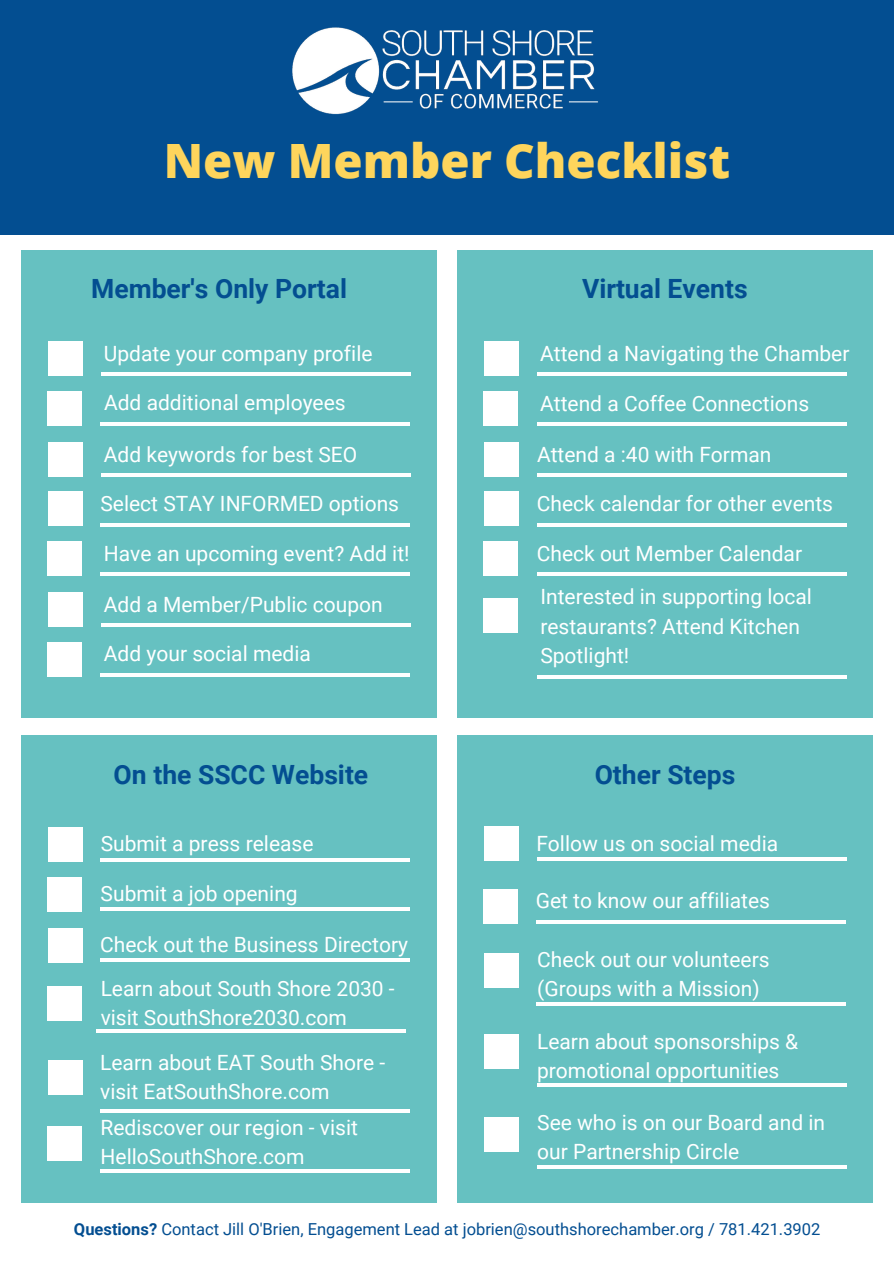
<style>
.page{position:relative;width:894px;height:1264px;background:#fff}
.page>*{position:absolute;margin:0;border:0;box-sizing:border-box;transform-origin:0 0}
.t1{font:800 47.25px "Open Sans";color:#fed55c}
.t2{font:700 26.55px "Roboto";color:#034e91}
.t3{font:21px/29.2px "Roboto";color:#fff}
.t4{font:16.5px "Roboto";color:#034e91}
.s1{font-weight:700}
</style>
<div class="page">
<div style="left:0;top:0;width:893px;height:234px;background:#034e91"></div>
<div style="left:22px;top:250px;width:414px;height:467px;background:#66c1c1"></div>
<div style="left:48px;top:341px;width:35px;height:35px;background:#fff"></div>
<div style="left:47px;top:391px;width:35px;height:35px;background:#fff"></div>
<div style="left:48px;top:442px;width:35px;height:35px;background:#fff"></div>
<div style="left:48px;top:491px;width:35px;height:35px;background:#fff"></div>
<div style="left:47px;top:541px;width:35px;height:35px;background:#fff"></div>
<div style="left:48px;top:592px;width:35px;height:35px;background:#fff"></div>
<div style="left:47px;top:641px;width:35px;height:35px;background:#fff"></div>
<hr style="left:101px;top:372px;width:309px;height:4px;background:#fff">
<hr style="left:100px;top:422px;width:310px;height:3px;background:#fff">
<hr style="left:101px;top:473px;width:309px;height:4px;background:#fff">
<hr style="left:100px;top:523px;width:310px;height:3px;background:#fff">
<hr style="left:100px;top:572px;width:310px;height:3px;background:#fff">
<hr style="left:101px;top:623px;width:309px;height:4px;background:#fff">
<hr style="left:100px;top:673px;width:310px;height:3px;background:#fff">
<div style="left:457px;top:250px;width:415px;height:467px;background:#66c1c1"></div>
<div style="left:484px;top:341px;width:34px;height:35px;background:#fff"></div>
<div style="left:483px;top:391px;width:35px;height:35px;background:#fff"></div>
<div style="left:484px;top:442px;width:34px;height:35px;background:#fff"></div>
<div style="left:484px;top:491px;width:34px;height:35px;background:#fff"></div>
<div style="left:483px;top:541px;width:35px;height:35px;background:#fff"></div>
<div style="left:483px;top:598px;width:35px;height:35px;background:#fff"></div>
<hr style="left:536px;top:372px;width:310px;height:4px;background:#fff">
<hr style="left:536px;top:422px;width:310px;height:3px;background:#fff">
<hr style="left:536px;top:473px;width:310px;height:4px;background:#fff">
<hr style="left:536px;top:523px;width:310px;height:3px;background:#fff">
<hr style="left:536px;top:572px;width:310px;height:3px;background:#fff">
<hr style="left:536px;top:675px;width:310px;height:3px;background:#fff">
<div style="left:458px;top:735px;width:414px;height:467px;background:#66c1c1"></div>
<div style="left:484px;top:826px;width:35px;height:35px;background:#fff"></div>
<div style="left:483px;top:889px;width:35px;height:34px;background:#fff"></div>
<div style="left:484px;top:953px;width:35px;height:35px;background:#fff"></div>
<div style="left:484px;top:1034px;width:35px;height:35px;background:#fff"></div>
<hr style="left:537px;top:857px;width:309px;height:4px;background:#fff">
<svg style="left:536px;top:920px;width:309px;height:3px"></svg>
<hr style="left:536px;top:1002px;width:309px;height:3px;background:#fff">
<hr style="left:537px;top:1083px;width:310px;height:4px;background:#fff">
<div style="left:21px;top:735px;width:415px;height:467px;background:#66c1c1"></div>
<div style="left:48px;top:826px;width:35px;height:35px;background:#fff"></div>
<div style="left:47px;top:876px;width:35px;height:35px;background:#fff"></div>
<div style="left:48px;top:927px;width:35px;height:35px;background:#fff"></div>
<div style="left:47px;top:986px;width:35px;height:34px;background:#fff"></div>
<div style="left:48px;top:1059px;width:35px;height:35px;background:#fff"></div>
<div style="left:47px;top:1126px;width:35px;height:35px;background:#fff"></div>
<hr style="left:100px;top:858px;width:310px;height:3px;background:#fff">
<hr style="left:100px;top:907px;width:310px;height:3px;background:#fff">
<hr style="left:100px;top:958px;width:310px;height:4px;background:#fff">
<hr style="left:96px;top:1029px;width:309px;height:3px;background:#fff">
<svg style="left:100px;top:1109px;width:310px;height:3px"></svg>
<hr style="left:100px;top:1169px;width:310px;height:3px;background:#fff">
<img style="left:292px;top:27px;width:307px;height:88px">
<div style="left:484px;top:1117px;width:35px;height:35px;background:#fff"></div>
<svg style="left:537px;top:1165px;width:309px;height:3px"></svg>
<p class="t1" style="left:164px;top:127px;width:567px">New Member Checklist</p>
<p class="t2" style="left:91px;top:274px;width:257px">Member's Only Portal</p>
<p class="t2" style="left:582px;top:274px;width:167px">Virtual Events</p>
<p class="t3" style="left:104px;top:339px;width:270px">Update your company profile</p>
<p class="t3" style="left:104px;top:388px;width:243px">Add additional employees</p>
<p class="t3" style="left:104px;top:439px;width:255px">Add keywords for best SEO</p>
<p class="t3" style="left:100px;top:489px;width:300px">Select STAY INFORMED options</p>
<p class="t3" style="left:104px;top:539px;width:307px">Have an upcoming event? Add it!</p>
<p class="t3" style="left:104px;top:589px;width:280px">Add a Member/Public coupon</p>
<p class="t3" style="left:104px;top:639px;width:208px">Add your social media</p>
<p class="t3" style="left:540px;top:339px;width:311px">Attend a Navigating the Chamber</p>
<p class="t3" style="left:540px;top:389px;width:270px">Attend a Coffee Connections</p>
<p class="t3" style="left:537px;top:439px;width:236px">Attend a :40 with Forman</p>
<p class="t3" style="left:536px;top:489px;width:298px">Check calendar for other events</p>
<p class="t3" style="left:536px;top:539px;width:267px">Check out Member Calendar</p>
<p class="t3" style="left:540px;top:582px;width:273px">Interested in supporting local restaurants? Attend Kitchen<br>Spotlight!</p>
<p class="t2" style="left:114px;top:759px;width:256px">On the SSCC Website</p>
<p class="t2" style="left:594px;top:759px;width:142px">Other Steps</p>
<p class="t3" style="left:101px;top:829px;width:214px">Submit a press release</p>
<p class="t3" style="left:101px;top:879px;width:198px">Submit a job opening</p>
<p class="t3" style="left:100px;top:929px;width:309px">Check out the Business Directory</p>
<p class="t3" style="left:101px;top:973px;width:295px">Learn about South Shore 2030 - visit SouthShore2030.com</p>
<p class="t3" style="left:100px;top:1047px;width:286px">Learn about EAT South Shore - visit EatSouthShore.com</p>
<p class="t3" style="left:100px;top:1112px;width:259px">Rediscover our region - visit<br>HelloSouthShore.com</p>
<p class="t3" style="left:536px;top:829px;width:243px">Follow us on social media</p>
<p class="t3" style="left:535px;top:886px;width:236px">Get to know our affiliates</p>
<p class="t3" style="left:537px;top:944px;width:234px">Check out our volunteers (Groups with a Mission)</p>
<p class="t3" style="left:537px;top:1026px;width:263px">Learn about sponsorships &amp; promotional opportunities</p>
<p class="t3" style="left:537px;top:1108px;width:289px">See who is on our Board and in our Partnership Circle</p>
<p class="t4" style="left:74px;top:1219px;width:747px"><span class="s1">Questions?</span> Contact Jill O'Brien, Engagement Lead at jobrien@southshorechamber.org / 781.421.3902</p>
</div>
